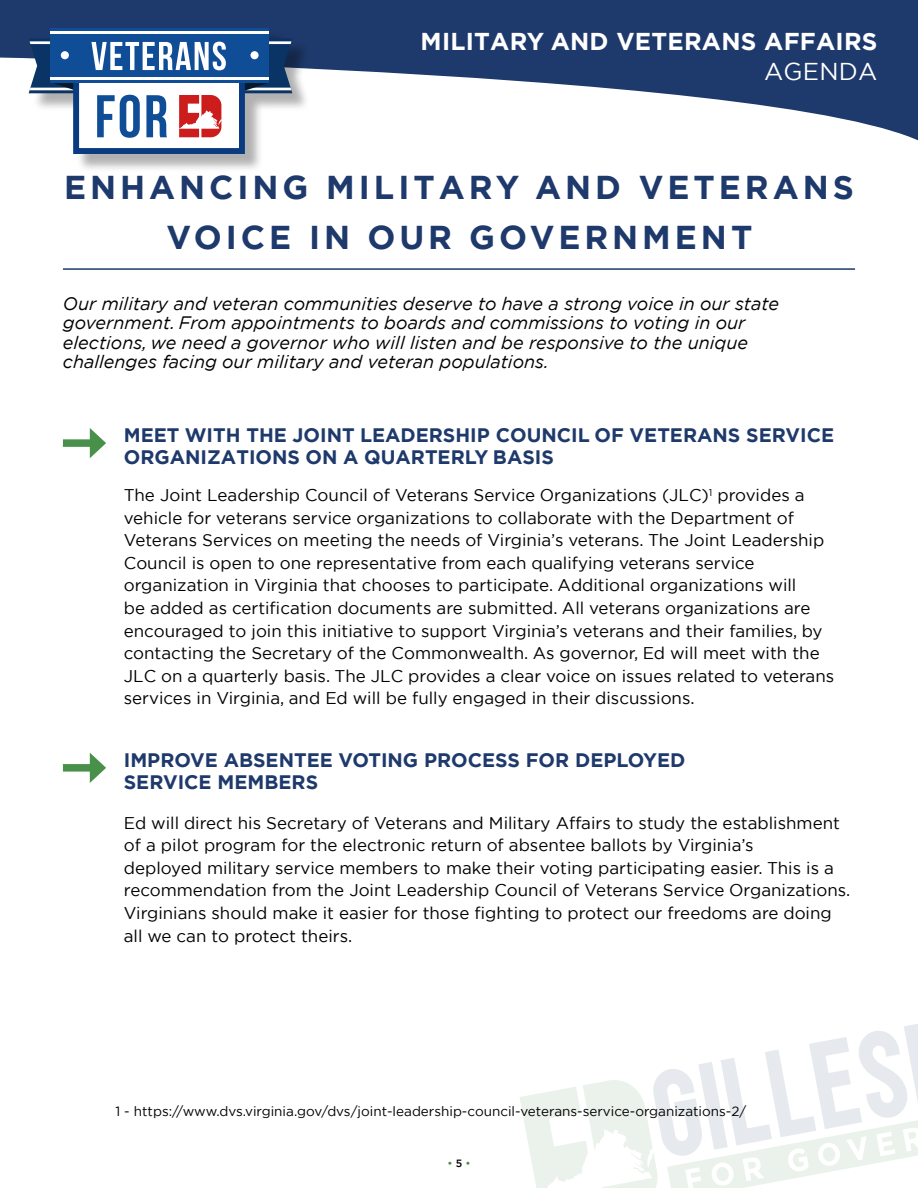
<style>
.page{position:relative;width:918px;height:1188px;background:#fff}
.page>*{position:absolute;margin:0;border:0;box-sizing:border-box;transform-origin:0 0}
.t1{font:700 33px/49.5px "Gotham";letter-spacing:.12em;color:#1e396b;text-align:center}
.t2{font:700 24.3px "Gotham";letter-spacing:.01em;color:#fff}
.t3{font:24.3px "Gotham";letter-spacing:.01em;color:#fff}
.t4{font:700 19.5px/22.6px "Gotham";color:#1e396b}
.t5{font:italic 18px/19.5px "Gotham";color:#000}
.t6{font:16.95px/22.6px "Gotham";color:#000}
.t7{font:13.5px "Gotham";color:#000}
.t8{font:500 10.5px "Gotham";color:#49904b}
.s1{color:#000}
</style>
<div class="page">
<svg style="left:520px;top:1024px;width:398px;height:164px"></svg>
<div style="left:63px;top:439px;width:33px;height:8px;background:#49904b"></div>
<svg style="left:90px;top:428px;width:16px;height:30px"></svg>
<hr style="left:63px;top:268px;width:792px;height:2px;background:#1e396b">
<div style="left:63px;top:764px;width:33px;height:8px;background:#49904b"></div>
<svg style="left:90px;top:753px;width:16px;height:30px"></svg>
<svg style="left:0;top:0;width:918px;height:141px;fill:#1e396b"></svg>
<div style="left:32px;top:30px;width:278px;height:143px;background:#000;opacity:.31"></div>
<svg style="left:29px;top:38px;width:44px;height:55px"></svg>
<svg style="left:245px;top:38px;width:47px;height:55px;background:#304f76"></svg>
<div style="left:73px;top:28px;width:172px;height:126px;background:#fff;border:6px solid #0a3b80"></div>
<svg style="left:97px;top:95px;width:43px;height:43px"></svg>
<svg style="left:146px;top:95px;width:21px;height:42px"></svg>
<div style="left:50px;top:28px;width:219px;height:55px;background:#0f4d96"></div>
<hr style="left:50px;top:31px;width:219px;height:2px;background:#fff">
<hr style="left:50px;top:77px;width:219px;height:3px;background:#fff">
<div style="left:250px;top:51px;width:9px;height:8px;background:#fff;border-radius:50%"></div>
<div style="left:61px;top:51px;width:8px;height:8px;background:#fff;border-radius:50%"></div>
<svg style="left:91px;top:42px;width:135px;height:28px"></svg>
<svg style="left:179px;top:95px;width:42px;height:42px"></svg>
<h2 class="t2" style="left:421px;top:25px;width:458px">MILITARY AND VETERANS AFFAIRS</h2>
<h2 class="t3" style="left:764px;top:56px;width:115px">AGENDA</h2>
<h1 class="t1" style="left:64px;top:163px;width:791px">ENHANCING MILITARY AND VETERANS<br>VOICE IN OUR GOVERNMENT</h1>
<p class="t5" style="left:63px;top:293px;width:718px">Our military and veteran communities deserve to have a strong voice in our state government. From appointments to boards and commissions to voting in our elections, we need a governor who will listen and be responsive to the unique challenges facing our military and veteran populations.</p>
<p class="t4" style="left:124px;top:423px;width:712px">MEET WITH THE JOINT LEADERSHIP COUNCIL OF VETERANS SERVICE<br>ORGANIZATIONS ON A QUARTERLY BASIS</p>
<p class="t6" style="left:124px;top:483px;width:712px">The Joint Leadership Council of Veterans Service Organizations (JLC)<sup>1</sup> provides a vehicle for veterans service organizations to collaborate with the Department of Veterans Services on meeting the needs of Virginia’s veterans. The Joint Leadership Council is open to one representative from each qualifying veterans service organization in Virginia that chooses to participate. Additional organizations will<br>be added as certification documents are submitted. All veterans organizations are encouraged to join this initiative to support Virginia’s veterans and their families, by contacting the Secretary of the Commonwealth. As governor, Ed will meet with the JLC on a quarterly basis. The JLC provides a clear voice on issues related to veterans services in Virginia, and Ed will be fully engaged in their discussions.</p>
<p class="t4" style="left:124px;top:748px;width:563px">IMPROVE ABSENTEE VOTING PROCESS FOR DEPLOYED<br>SERVICE MEMBERS</p>
<p class="t6" style="left:124px;top:811px;width:728px">Ed will direct his Secretary of Veterans and Military Affairs to study the establishment of a pilot program for the electronic return of absentee ballots by Virginia’s<br>deployed military service members to make their voting participating easier. This is a recommendation from the Joint Leadership Council of Veterans Service Organizations.<br>Virginians should make it easier for those fighting to protect our freedoms are doing all we can to protect theirs.</p>
<p class="t7" style="left:116px;top:1102px;width:632px">1 - https://www.dvs.virginia.gov/dvs/joint-leadership-council-veterans-service-organizations-2/</p>
<p class="t8" style="left:447px;top:1156px;width:25px">• <span class="s1">5</span> •</p>
</div>
